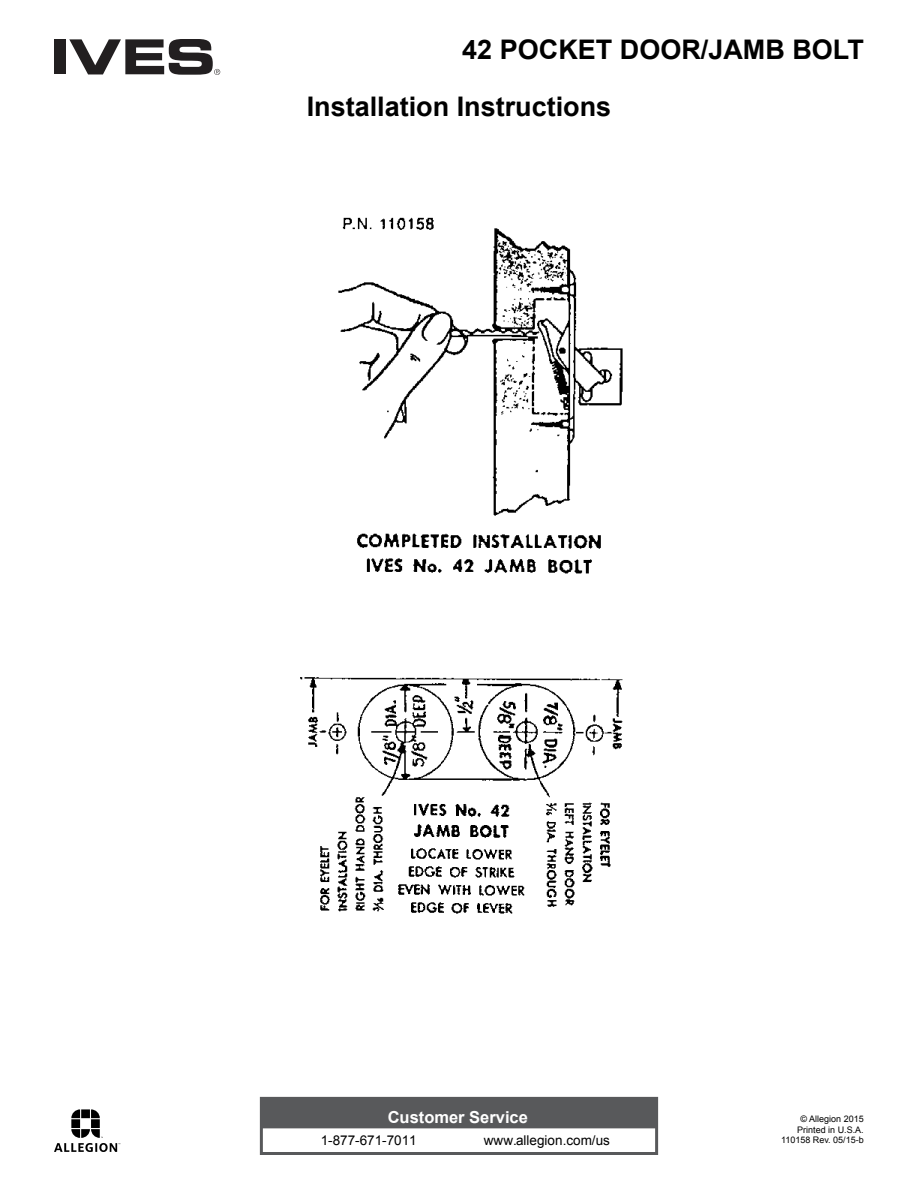
<style>
.page{position:relative;width:918px;height:1188px;background:#fff}
.page>*{position:absolute;margin:0;border:0;box-sizing:border-box;transform-origin:0 0}
.t1{font:700 27px "Arial";color:#000}
.t2{font:700 16.5px "Arial";color:#fff}
.t3{font:13.5px "Arial";color:#000}
.t4{font:9px/10.8px "Arial";color:#000;text-align:right}
</style>
<div class="page">
<svg style="left:54px;top:1109px;width:66px;height:43px"></svg>
<div style="left:264px;top:1101px;width:390px;height:27px;background:#58595b"></div>
<div style="left:260px;top:1097px;width:398px;height:58px;border:3px solid #58595b"></div>
<img style="left:338px;top:217px;width:285px;height:357px">
<img style="left:300px;top:677px;width:323px;height:237px">
<div style="left:54px;top:39px;width:11px;height:35px;background:#221f20"></div>
<svg style="left:69px;top:39px;width:151px;height:36px"></svg>
<h1 class="t1" style="left:462px;top:31px;width:403px">42 POCKET DOOR/JAMB BOLT</h1>
<h1 class="t1" style="left:307px;top:88px;width:306px">Installation Instructions</h1>
<h2 class="t2" style="left:388px;top:1106px;width:142px">Customer Service</h2>
<h3 class="t3" style="left:321px;top:1131px;width:98px">1-877-671-7011</h3>
<h3 class="t3" style="left:484px;top:1131px;width:128px">www.allegion.com/us</h3>
<p class="t4" style="left:781px;top:1113px;width:84px">© Allegion 2015<br>Printed in U.S.A.<br>110158 Rev. 05/15-b</p>
</div>
